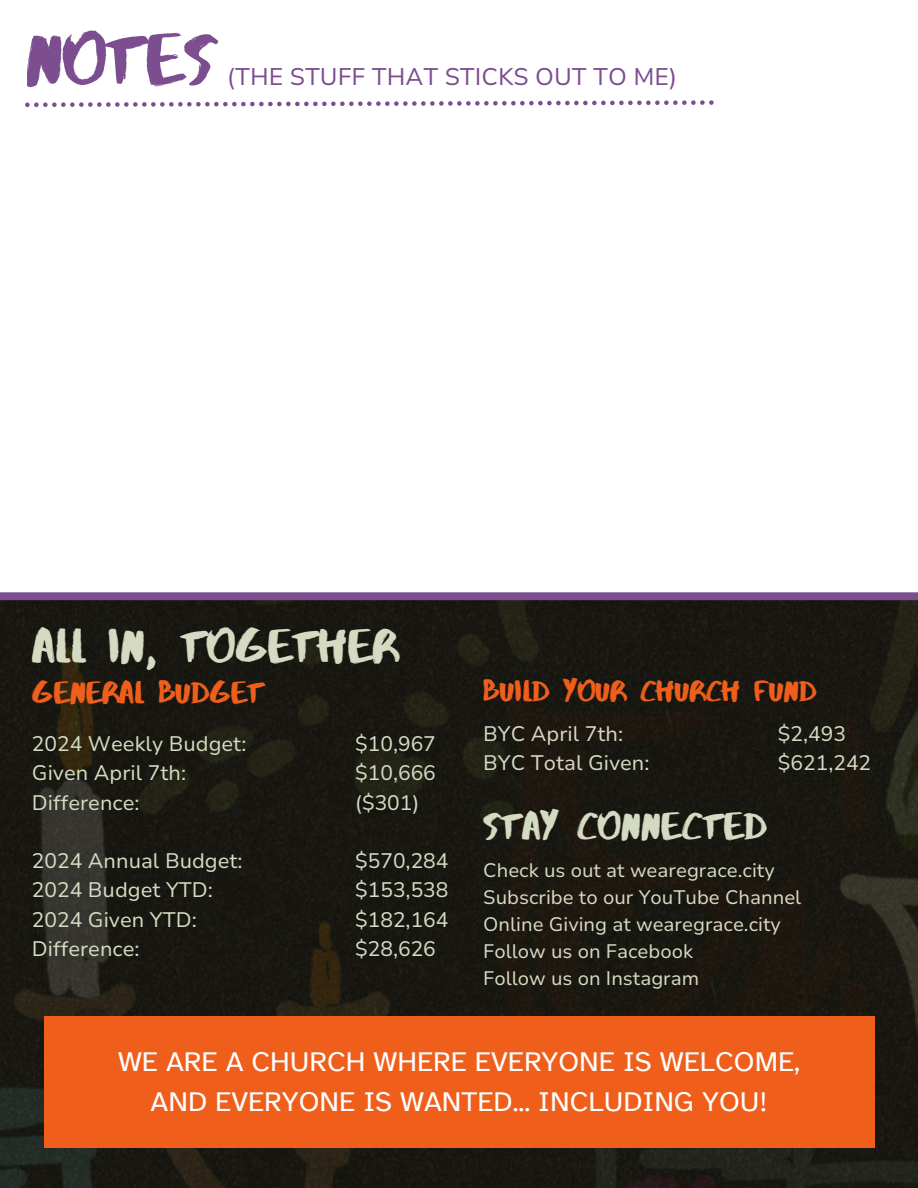
<style>
.page{position:relative;width:918px;height:1188px;background:#fff}
.page>*{position:absolute;margin:0;border:0;box-sizing:border-box;transform-origin:0 0}
.t1{font:73.5px "Abys";color:#7c4d8f}
.t2{font:48px "Abys";color:#d5dbc2}
.t3{font:39px "Abys";color:#d5dbc2}
.t4{font:31.5px "Abys";color:#ef5f1b}
.t5{font:30px "Abys";color:#ef5f1b}
.t6{font:28.5px/39.3px "Atkinson Hyperlegible";color:#fff;text-align:center}
.t7{font:24px "Nunito Sans 10 pt";color:#7c4d8f}
.t8{font:21px "Nunito Sans 10 pt";color:#d5dbc2}
.t9{font:19.5px "Nunito Sans 10 pt";color:#d5dbc2}
</style>
<div class="page">
<img style="left:0;top:600px;width:918px;height:588px">
<div style="left:44px;top:1016px;width:830px;height:132px;background:#ef5f1b"></div>
<svg style="left:25px;top:100px;width:689px;height:7px"></svg>
<div style="left:0;top:592px;width:918px;height:8px;background:#7c4d8f"></div>
<p class="t1" style="left:25px;top:14px;width:193px">NOTES</p>
<h2 class="t7" style="left:227px;top:61px;width:451px">(THE STUFF THAT STICKS OUT TO ME)</h2>
<h3 class="t2" style="left:32px;top:616px;width:368px">ALL IN, TOGETHER</h3>
<h5 class="t4" style="left:32px;top:673px;width:234px">GENERAL BUDGET</h5>
<p class="t8" style="left:32px;top:730px;width:216px">2024 Weekly Budget:</p>
<p class="t8" style="left:32px;top:759px;width:156px">Given April 7th:</p>
<p class="t8" style="left:32px;top:789px;width:109px">Difference:</p>
<p class="t8" style="left:32px;top:847px;width:212px">2024 Annual Budget:</p>
<p class="t8" style="left:32px;top:876px;width:183px">2024 Budget YTD:</p>
<p class="t8" style="left:32px;top:906px;width:166px">2024 Given YTD:</p>
<p class="t8" style="left:32px;top:935px;width:109px">Difference:</p>
<p class="t8" style="left:355px;top:730px;width:82px">$10,967</p>
<p class="t8" style="left:355px;top:759px;width:82px">$10,666</p>
<p class="t8" style="left:355px;top:789px;width:66px">($301)</p>
<p class="t8" style="left:355px;top:847px;width:95px">$570,284</p>
<p class="t8" style="left:355px;top:876px;width:95px">$153,538</p>
<p class="t8" style="left:355px;top:906px;width:95px">$182,164</p>
<p class="t8" style="left:355px;top:935px;width:82px">$28,626</p>
<h5 class="t5" style="left:483px;top:673px;width:335px">BUILD YOUR CHURCH FUND</h5>
<p class="t8" style="left:483px;top:719px;width:141px">BYC April 7th:</p>
<p class="t8" style="left:483px;top:749px;width:168px">BYC Total Given:</p>
<p class="t8" style="left:778px;top:719px;width:70px">$2,493</p>
<p class="t8" style="left:778px;top:749px;width:95px">$621,242</p>
<h4 class="t3" style="left:483px;top:802px;width:285px">STAY CONNECTED</h4>
<p class="t9" style="left:483px;top:857px;width:293px">Check us out at wearegrace.city</p>
<p class="t9" style="left:483px;top:884px;width:319px">Subscribe to our YouTube Channel</p>
<p class="t9" style="left:483px;top:911px;width:299px">Online Giving at wearegrace.city</p>
<p class="t9" style="left:483px;top:938px;width:211px">Follow us on Facebook</p>
<p class="t9" style="left:483px;top:965px;width:218px">Follow us on Instagram</p>
<h6 class="t6" style="left:118px;top:1042px;width:684px">WE ARE A CHURCH WHERE EVERYONE IS WELCOME,<br>AND EVERYONE IS WANTED... INCLUDING YOU!</h6>
</div>
